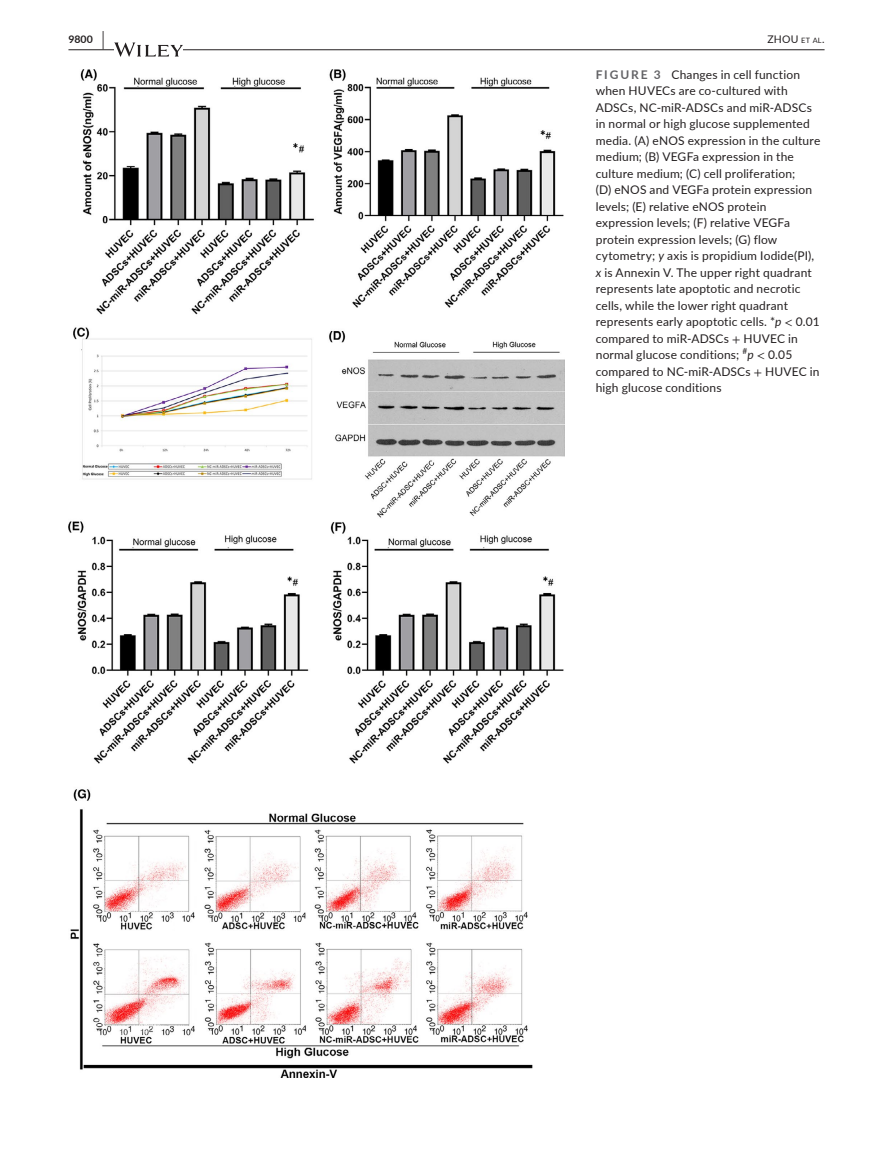
<style>
.page{position:relative;width:893px;height:1174px;background:#fff}
.page>*{position:absolute;margin:0;border:0;box-sizing:border-box;transform-origin:0 0}
.t1{font:12px/16.5px "Lato";letter-spacing:.015em;color:#231f20}
.t2{font:10.5px "Lato";color:#231f20}
.t3{font:700 10.5px "Lato";color:#231f20}
.t4{font:8.4px "Lato";color:#231f20}
.s1{font-size:19.5px}
.s2{font-size:7.35px}
.s3{font-weight:700;color:#636366}
.s4{font-style:italic}
.s5{font-family:"STIX"}
</style>
<div class="page">
<hr style="left:68px;top:49px;width:756px;height:1px;background:#231f20">
<svg style="left:114px;top:42px;width:69px;height:15px"></svg>
<img style="left:68px;top:69px;width:496px;height:1008px">
<p class="t3" style="left:68px;top:31px;width:37px">9800 <span class="s1">|</span></p>
<p class="t2" style="left:767px;top:31px;width:58px">ZHOU <span class="s2">et al</span>.</p>
<p class="t1" style="left:596px;top:66px;width:226px"><span class="s3">FIGURE 3</span> Changes in cell function when HUVECs are co-cultured with ADSCs, NC-miR-ADSCs and miR-ADSCs in normal or high glucose supplemented media. (A) eNOS expression in the culture medium; (B) VEGFa expression in the culture medium; (C) cell proliferation;<br>(D) eNOS and VEGFa protein expression levels; (E) relative eNOS protein expression levels; (F) relative VEGFa protein expression levels; (G) flow cytometry; <span class="s4">y</span> axis is propidium Iodide(PI), <span class="s4">x</span> is Annexin V. The upper right quadrant represents late apoptotic and necrotic cells, while the lower right quadrant represents early apoptotic cells. *<span class="s4">p</span> <span class="s5">&lt;</span> 0.01 compared to miR-ADSCs <span class="s5">+</span> HUVEC in normal glucose conditions;</p>
<p class="t4" style="left:742px;top:345px;width:6px">#</p>
<p class="t1" style="left:596px;top:346px;width:225px;text-indent:152px"><span class="s4">p</span> <span class="s5">&lt;</span> 0.05 compared to NC-miR-ADSCs <span class="s5">+</span> HUVEC in high glucose conditions</p>
</div>
